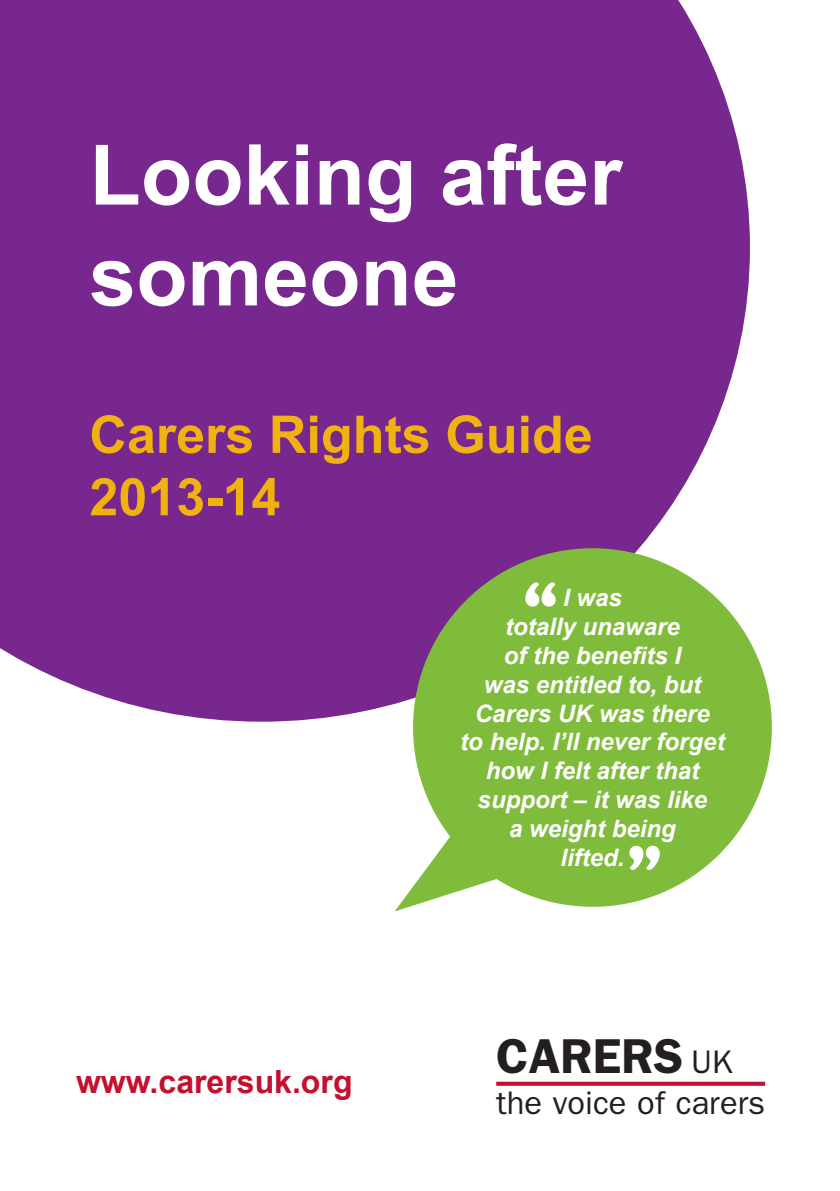
<style>
.page{position:relative;width:840px;height:1191px;background:#fff}
.page>*{position:absolute;margin:0;border:0;box-sizing:border-box;transform-origin:0 0}
.t1{font:700 84px "Arial";color:#fff}
.Intro_1{font:60px "Cooper Black Std";color:#fff}
.t2{font:700 52px/62.4px "Arial";color:#efb211}
.t3{font:600 49.2px "Franklin Gothic";color:#231f20}
.t4{font:32.8px "Franklin Gothic";color:#231f20}
.t5{font:700 32px "Arial";color:#c3102f}
.t6{font:italic 700 24px/28.8px "Arial";color:#fff;text-align:center}
.s1{font-weight:400;font-size:32.8px}
</style>
<div class="page">
<svg style="left:496px;top:1081px;width:268px;height:4px"></svg>
<hr style="left:485px;top:1190px;width:286px;height:1px;background:#c3102f">
<div style="left:0;top:0;width:749px;height:721px;background:#77278d"></div>
<svg style="left:395px;top:830px;width:104px;height:81px"></svg>
<div style="left:413px;top:548px;width:358px;height:358px;background:#80bc3c;border-radius:50%"></div>
<p class="t1" style="left:89px;top:120px;width:534px">Looking after</p>
<p class="t1" style="left:89px;top:220px;width:370px">someone</p>
<p class="t2" style="left:89px;top:405px;width:504px">Carers Rights Guide<br>2013-14</p>
<p class="t5" style="left:76px;top:1060px;width:278px">www.carersuk.org</p>
<p class="Intro_1" style="left:522px;top:568px;width:37px">“</p>
<p class="t6" style="left:460px;top:584px;width:266px">I was<br>totally unaware<br>of the benefits I<br>was entitled to, but<br>Carers UK was there<br>to help. I’ll never forget how I felt after that support – it was like<br>a weight being<br>lifted.</p>
<p class="Intro_1" style="left:627px;top:831px;width:37px">”</p>
<p class="t3" style="left:496px;top:1027px;width:238px">CARERS <span class="s1">UK</span></p>
<p class="t4" style="left:496px;top:1084px;width:270px">the voice of carers</p>
</div>
